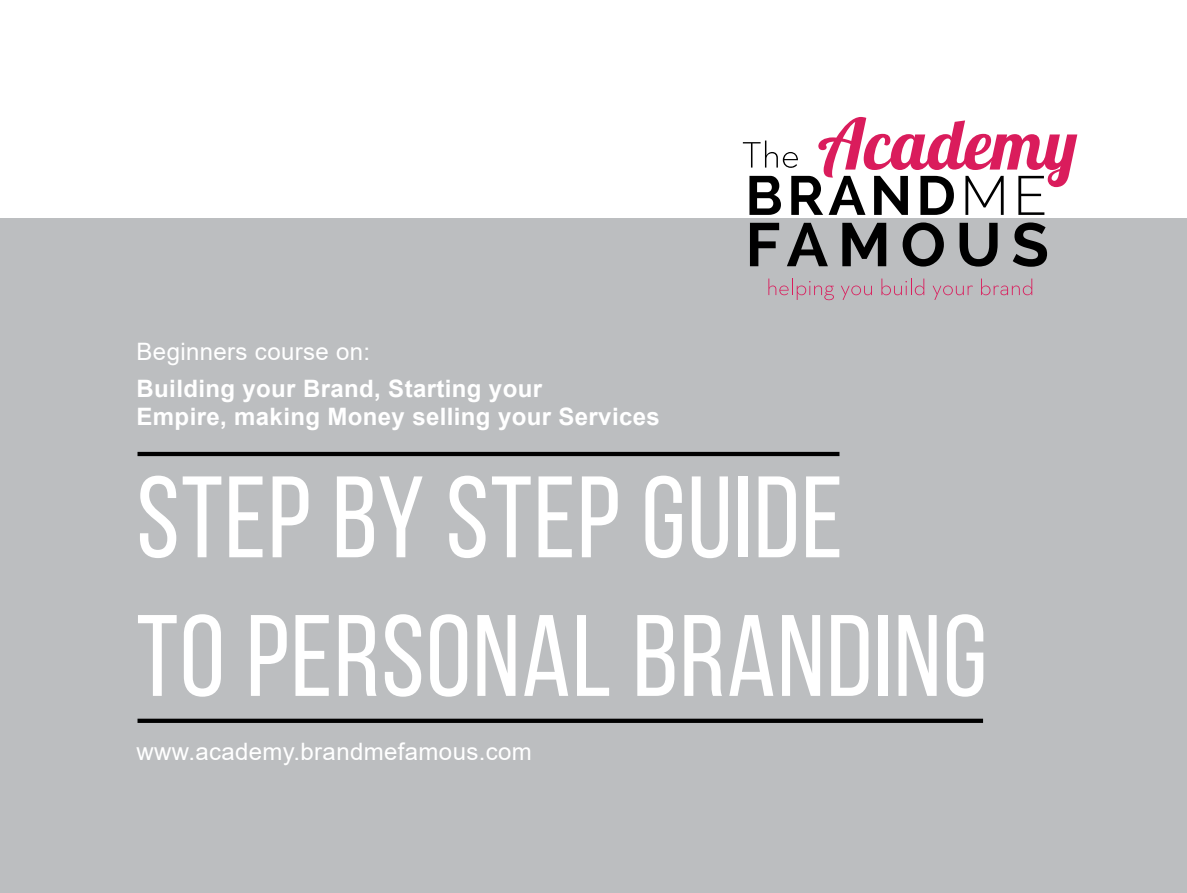
<style>
.page{position:relative;width:1187px;height:893px;background:#fff}
.page>*{position:absolute;margin:0;border:0;box-sizing:border-box;transform-origin:0 0}
.t1{font:115.5px/138.6px "Bebas Neue";letter-spacing:.015em;color:#fff}
.t2{font:700 24px/28.8px "Arial";letter-spacing:.015em;color:#fff}
.t3{font:24px "Arial";letter-spacing:.015em;color:#fff}
</style>
<div class="page">
<div style="left:0;top:219px;width:1186px;height:674px;background:#bcbec0"></div>
<hr style="left:137px;top:452px;width:702px;height:4px;background:#000">
<hr style="left:137px;top:719px;width:846px;height:4px;background:#000">
<svg style="left:768px;top:279px;width:65px;height:21px"></svg>
<svg style="left:841px;top:286px;width:30px;height:14px"></svg>
<svg style="left:881px;top:279px;width:43px;height:16px"></svg>
<svg style="left:932px;top:286px;width:40px;height:14px"></svg>
<svg style="left:981px;top:279px;width:51px;height:16px"></svg>
<svg style="left:742px;top:117px;width:335px;height:98px"></svg>
<svg style="left:750px;top:223px;width:29px;height:43px"></svg>
<svg style="left:787px;top:223px;width:40px;height:43px"></svg>
<svg style="left:842px;top:223px;width:44px;height:43px"></svg>
<svg style="left:902px;top:222px;width:41px;height:45px"></svg>
<svg style="left:959px;top:223px;width:38px;height:44px"></svg>
<svg style="left:1012px;top:222px;width:34px;height:45px"></svg>
<p class="t3" style="left:136px;top:335px;width:235px">Beginners course on:</p>
<p class="t2" style="left:136px;top:374px;width:524px">Building your Brand, Starting your<br>Empire, making Money selling your Services</p>
<h1 class="t1" style="left:136px;top:447px;width:852px">STEP BY STEP GUIDE<br>TO PERSONAL BRANDING</h1>
<p class="t3" style="left:136px;top:735px;width:397px">www.academy.brandmefamous.com</p>
</div>
